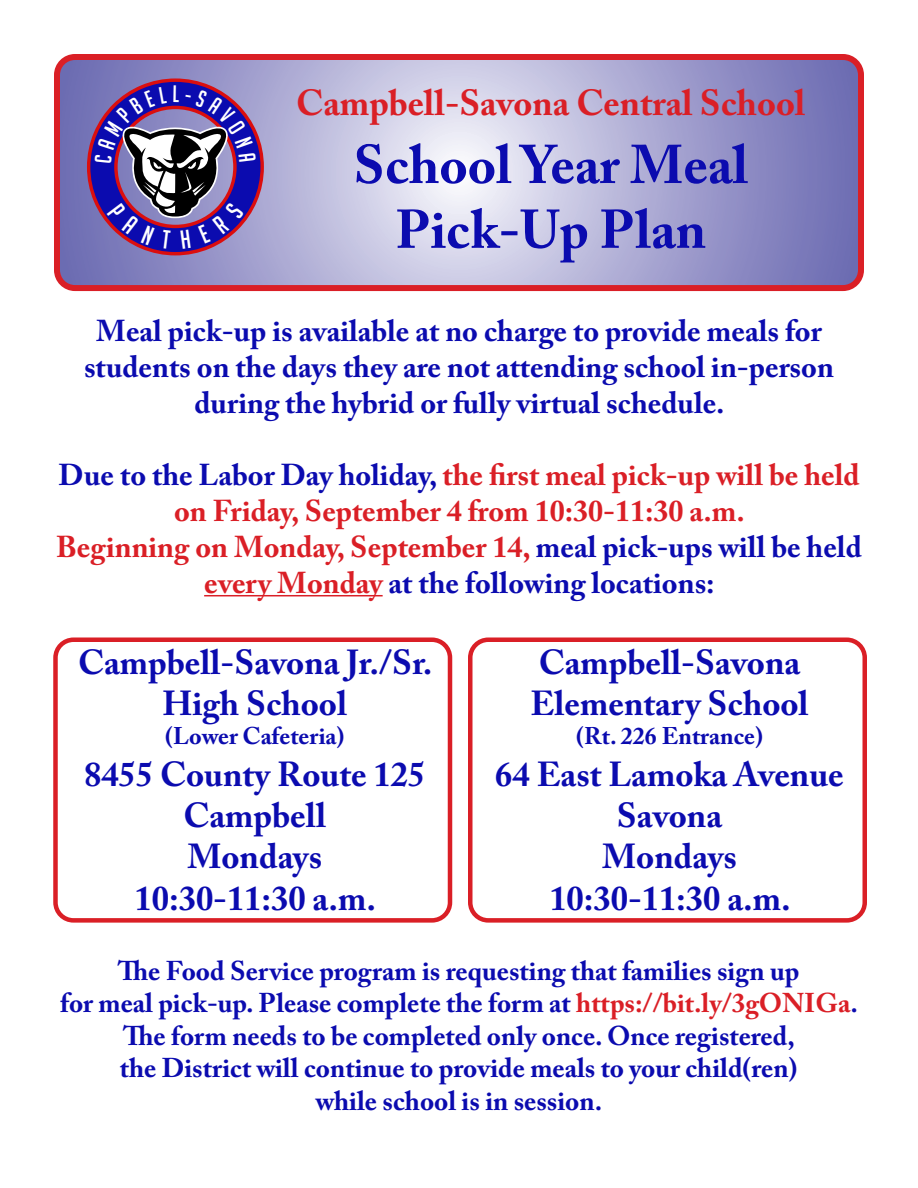
<style>
.page{position:relative;width:918px;height:1188px;background:#fff}
.page>*{position:absolute;margin:0;border:0;box-sizing:border-box;transform-origin:0 0}
.Headline{font:700 54px "Adobe Caslon Pro";color:#0b0baf}
.Headline-2{font:700 36px "Adobe Caslon Pro";color:#da1f26}
.t1{font:700 34.5px "Adobe Caslon Pro";color:#0b0baf}
.t2{font:700 30px/36px "Adobe Caslon Pro";color:#0b0baf;text-align:center}
.t3{font:700 30px/36px "Adobe Caslon Pro";color:#da1f26;text-align:center}
.t4{font:700 27px "Adobe Caslon Pro";color:#0b0baf}
.t5{font:700 24px "Adobe Caslon Pro";color:#0b0baf}
.s1{color:#0b0baf}
.s2{color:#da1f26}
</style>
<div class="page">
<svg style="left:61px;top:61px;width:796px;height:223px;background:#aeadd5"></svg>
<div style="left:54px;top:54px;width:810px;height:237px;border:6px solid #da1f26;border-radius:18px"></div>
<hr style="left:204px;top:595px;width:179px;height:1px;background:#da1f26">
<div style="left:53px;top:638px;width:399px;height:285px;border:4px solid #da1f26;border-radius:18px"></div>
<div style="left:468px;top:638px;width:399px;height:285px;border:4px solid #da1f26;border-radius:18px"></div>
<svg style="left:87px;top:78px;width:177px;height:177px;background:#604b97"></svg>
<p class="Headline-2" style="left:296px;top:81px;width:511px">Campbell-Savona Central School</p>
<p class="Headline" style="left:354px;top:133px;width:396px">School Year Meal</p>
<p class="Headline" style="left:395px;top:198px;width:312px">Pick-Up Plan</p>
<p class="t2" style="left:96px;top:312px;width:727px">Meal pick-up is available at no charge to provide meals for</p>
<p class="t2" style="left:84px;top:348px;width:751px">students on the days they are not attending school in-person during the hybrid or fully virtual schedule.</p>
<p class="t3" style="left:58px;top:456px;width:803px"><span class="s1">Due to the Labor Day holiday,</span> the first meal pick-up will be held on Friday, September 4 from 10:30-11:30 a.m.</p>
<p class="t2" style="left:56px;top:528px;width:807px"><span class="s2">Beginning on Monday, September 14,</span> meal pick-ups will be held <span class="s2">every Monday</span> at the following locations:</p>
<p class="t1" style="left:78px;top:642px;width:356px">Campbell-Savona Jr./Sr.</p>
<p class="t1" style="left:163px;top:683px;width:186px">High School</p>
<p class="t5" style="left:165px;top:722px;width:181px">(Lower Cafeteria)</p>
<p class="t1" style="left:84px;top:753px;width:343px">8455 County Route 125</p>
<p class="t1" style="left:184px;top:795px;width:144px">Campbell</p>
<p class="t1" style="left:187px;top:836px;width:136px">Mondays</p>
<p class="t1" style="left:135px;top:878px;width:243px">10:30-11:30 a.m.</p>
<p class="t1" style="left:539px;top:642px;width:263px">Campbell-Savona</p>
<p class="t1" style="left:531px;top:683px;width:280px">Elementary School</p>
<p class="t5" style="left:576px;top:722px;width:188px">(Rt. 226 Entrance)</p>
<p class="t1" style="left:495px;top:753px;width:350px">64 East Lamoka Avenue</p>
<p class="t1" style="left:617px;top:795px;width:107px">Savona</p>
<p class="t1" style="left:602px;top:836px;width:136px">Mondays</p>
<p class="t1" style="left:549px;top:878px;width:243px">10:30-11:30 a.m.</p>
<p class="t4" style="left:118px;top:955px;width:683px">The Food Service program is requesting that families sign up</p>
<p class="t4" style="left:60px;top:987px;width:799px">for meal pick-up. Please complete the form at <span class="s2">https://bit.ly/3gONIGa</span>.</p>
<p class="t4" style="left:123px;top:1020px;width:673px">The form needs to be completed only once. Once registered,</p>
<p class="t4" style="left:120px;top:1052px;width:679px">the District will continue to provide meals to your child(ren)</p>
<p class="t4" style="left:316px;top:1084px;width:288px">while school is in session.</p>
</div>
